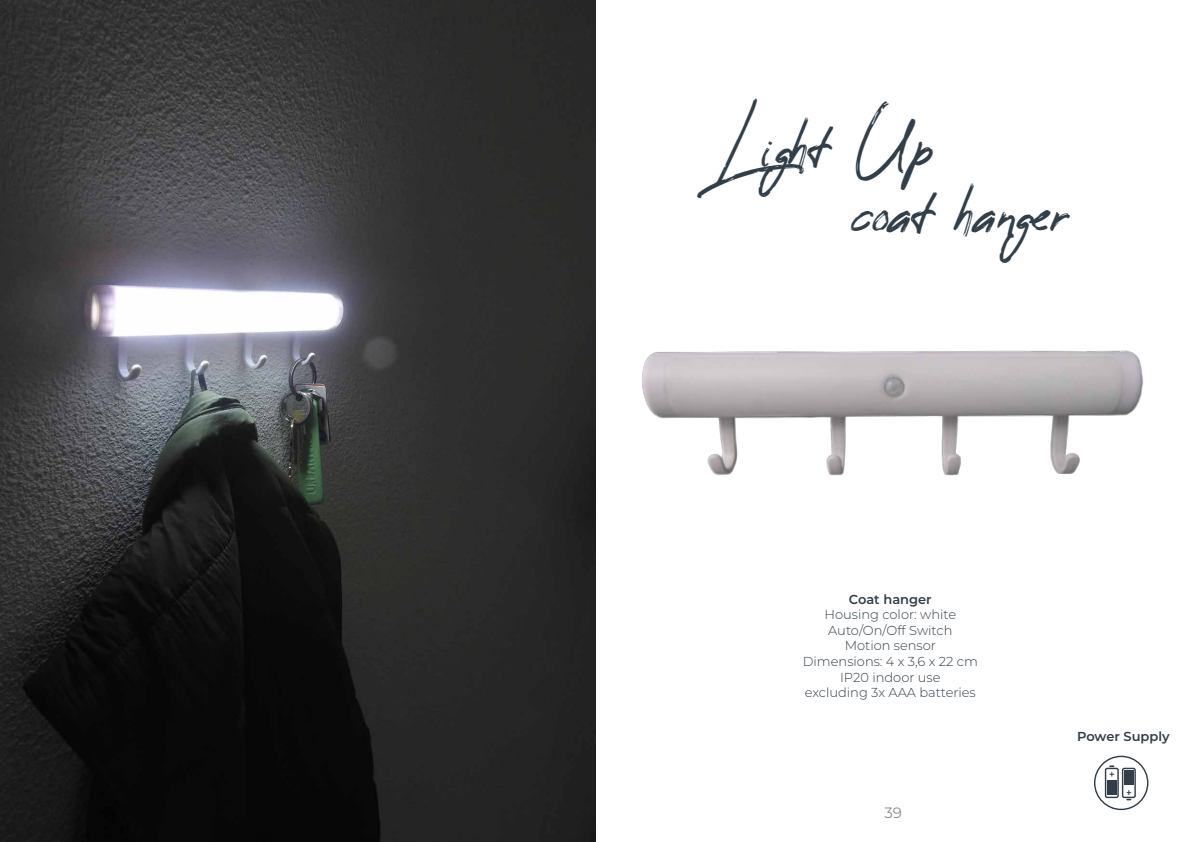
<style>
.page{position:relative;width:1191px;height:842px;background:#fff}
.page>*{position:absolute;margin:0;border:0;box-sizing:border-box;transform-origin:0 0}
.t1{font:47px "Reey";color:#323e48}
.t2{font:15px "Montserrat";color:#323e48}
.t3{font:300 13px/15.6px "Montserrat";color:#323e48;text-align:center}
.t4{font:600 13px "Montserrat";color:#323e48}
</style>
<div class="page">
<div style="left:1094px;top:756px;width:54px;height:54px;border:1px solid #323e48;border-radius:50%"></div>
<div style="left:1104px;top:768px;width:14px;height:30px;border:1px solid #323e48;border-radius:2px"></div>
<div style="left:1107px;top:780px;width:9px;height:15px;background:#323e48"></div>
<svg style="left:1109px;top:765px;width:5px;height:11px"></svg>
<div style="left:1121px;top:768px;width:14px;height:30px;border:1px solid #323e48;border-radius:2px"></div>
<div style="left:1124px;top:770px;width:9px;height:15px;background:#323e48"></div>
<svg style="left:1126px;top:790px;width:5px;height:10px"></svg>
<img style="left:0;top:0;width:595px;height:842px">
<img style="left:587px;top:315px;width:556px;height:324px">
<h1 class="t1" style="left:717px;top:124px;width:218px">Light Up</h1>
<h1 class="t1" style="left:852px;top:189px;width:214px">coat hanger</h1>
<p class="t4" style="left:849px;top:590px;width:84px">Coat hanger</p>
<p class="t3" style="left:803px;top:606px;width:176px">Housing color: white<br>Auto/On/Off Switch<br>Motion sensor<br>Dimensions: 4 x 3,6 x 22 cm<br>IP20 indoor use<br>excluding 3x AAA batteries</p>
<p class="t2" style="left:884px;top:803px;width:19px">39</p>
<p class="t4" style="left:1077px;top:727px;width:94px">Power Supply</p>
</div>
